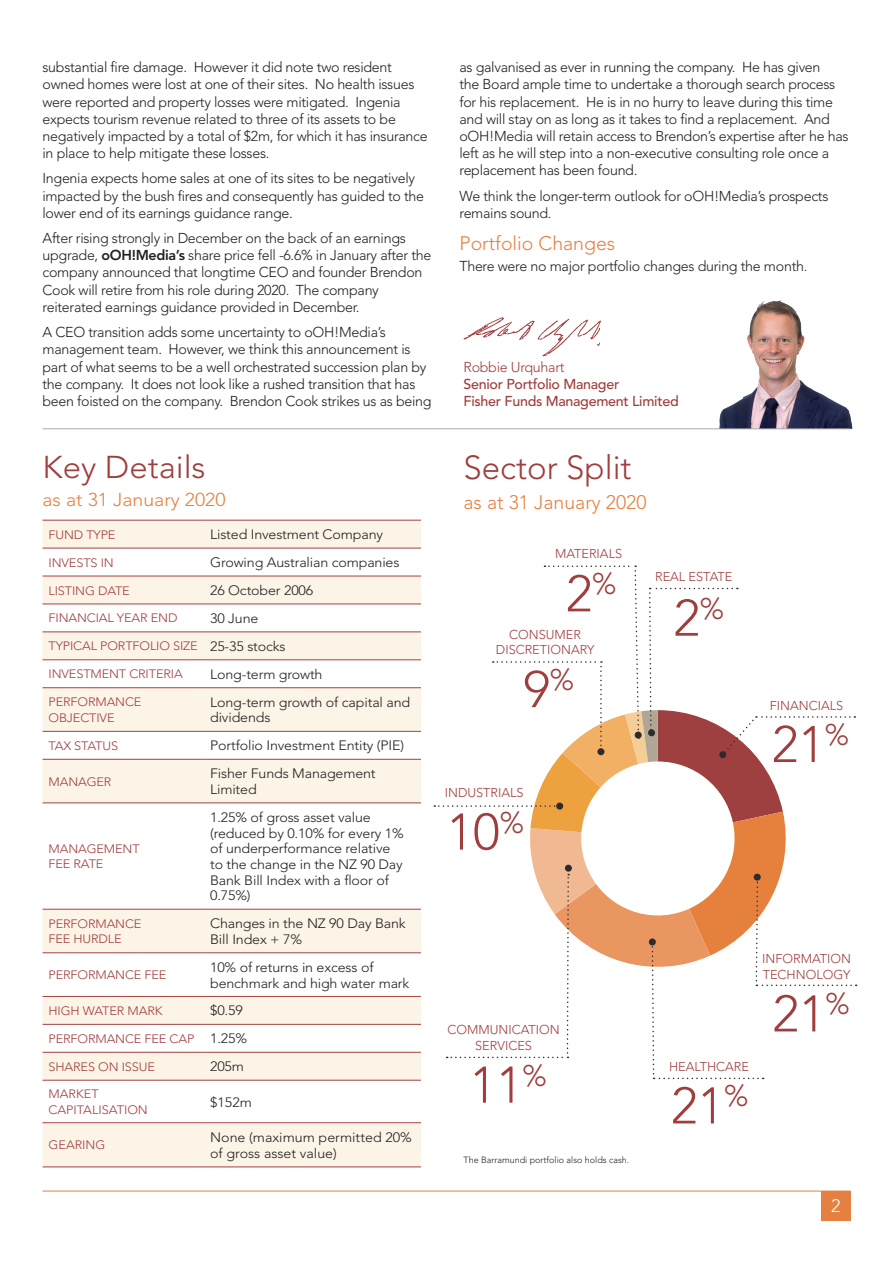
<style>
.page{position:relative;width:893px;height:1263px;background:#fff}
.page>*{position:absolute;margin:0;border:0;box-sizing:border-box;transform-origin:0 0}
.t1{font:300 51px "Avenir";color:#9f3e3d}
.t2{font:300 33px "Avenir";color:#9f3e3d}
.t3{font:300 31.35px "Avenir";color:#9f3e3d;scale:1.05 1}
.t4{font:300 29.7px "Avenir";color:#9f3e3d}
.t5{font:300 19.5px "Avenir";color:#e68041}
.t6{font:300 18.6px "Avenir";color:#e68041;scale:1.05 1}
.t7{font:300 18px "Avenir";color:#fff}
.t8{font:300 14.25px/17.1px "Avenir";letter-spacing:-.02em;color:#231f20}
.t9{font:500 14.25px/17.1px "Avenir";letter-spacing:-.02em;color:#9f3e3d}
.t10{font:300 14.25px "Avenir";letter-spacing:-.02em;color:#9f3e3d}
.t11{font:300 13.5px/15.8px "Avenir";letter-spacing:-.01em;color:#231f20;scale:1.05 1}
.t12{font:300 12.75px/15.3px "Avenir";color:#9f3e3d;text-align:center}
.t13{font:300 12.15px/15.6px "Avenir";letter-spacing:-.01em;color:#9f3e3d;scale:1.05 1}
.t14{font:300 9px "Avenir";color:#231f20}
.s1{font-weight:800}
.s2{font-size:13.5px;color:#231f20}
</style>
<div class="page">
<img style="left:719px;top:300px;width:134px;height:128px">
<hr style="left:43px;top:428px;width:807px;height:1px;background:#a8a9ad">
<svg style="left:43px;top:521px;width:378px;height:645px"></svg>
<hr style="left:43px;top:520px;width:161px;height:1px;background:#9f3e3d">
<hr style="left:204px;top:520px;width:217px;height:1px;background:#9f3e3d">
<hr style="left:43px;top:548px;width:161px;height:1px;background:#9f3e3d">
<hr style="left:43px;top:576px;width:161px;height:1px;background:#9f3e3d">
<hr style="left:43px;top:604px;width:161px;height:1px;background:#9f3e3d">
<hr style="left:43px;top:631px;width:161px;height:1px;background:#9f3e3d">
<hr style="left:43px;top:659px;width:161px;height:1px;background:#9f3e3d">
<hr style="left:43px;top:687px;width:161px;height:1px;background:#9f3e3d">
<hr style="left:43px;top:731px;width:161px;height:1px;background:#9f3e3d">
<hr style="left:43px;top:759px;width:161px;height:1px;background:#9f3e3d">
<hr style="left:43px;top:802px;width:161px;height:1px;background:#9f3e3d">
<hr style="left:43px;top:909px;width:161px;height:1px;background:#9f3e3d">
<hr style="left:43px;top:952px;width:161px;height:1px;background:#9f3e3d">
<hr style="left:43px;top:996px;width:161px;height:1px;background:#9f3e3d">
<hr style="left:43px;top:1024px;width:161px;height:1px;background:#9f3e3d">
<hr style="left:43px;top:1052px;width:161px;height:1px;background:#9f3e3d">
<hr style="left:43px;top:1080px;width:161px;height:1px;background:#9f3e3d">
<hr style="left:43px;top:1122px;width:161px;height:1px;background:#9f3e3d">
<hr style="left:43px;top:1166px;width:161px;height:1px;background:#9f3e3d">
<hr style="left:204px;top:548px;width:217px;height:1px;background:#9f3e3d">
<hr style="left:204px;top:576px;width:217px;height:1px;background:#9f3e3d">
<hr style="left:204px;top:604px;width:217px;height:1px;background:#9f3e3d">
<hr style="left:204px;top:631px;width:217px;height:1px;background:#9f3e3d">
<hr style="left:204px;top:659px;width:217px;height:1px;background:#9f3e3d">
<hr style="left:204px;top:687px;width:217px;height:1px;background:#9f3e3d">
<hr style="left:204px;top:731px;width:217px;height:1px;background:#9f3e3d">
<hr style="left:204px;top:759px;width:217px;height:1px;background:#9f3e3d">
<hr style="left:204px;top:802px;width:217px;height:1px;background:#9f3e3d">
<hr style="left:204px;top:909px;width:217px;height:1px;background:#9f3e3d">
<hr style="left:204px;top:952px;width:217px;height:1px;background:#9f3e3d">
<hr style="left:204px;top:996px;width:217px;height:1px;background:#9f3e3d">
<hr style="left:204px;top:1024px;width:217px;height:1px;background:#9f3e3d">
<hr style="left:204px;top:1052px;width:217px;height:1px;background:#9f3e3d">
<hr style="left:204px;top:1080px;width:217px;height:1px;background:#9f3e3d">
<hr style="left:204px;top:1122px;width:217px;height:1px;background:#9f3e3d">
<hr style="left:204px;top:1166px;width:217px;height:1px;background:#9f3e3d">
<svg style="left:463px;top:317px;width:138px;height:39px"></svg>
<svg style="left:434px;top:565px;width:423px;height:514px"></svg>
<div style="left:565px;top:865px;width:7px;height:7px;background:#2e2b2c;border-radius:50%"></div>
<hr style="left:43px;top:1191px;width:807px;height:1px;background:#e68041">
<div style="left:821px;top:1191px;width:29px;height:29px;background:#e68041"></div>
<p class="t8" style="left:43px;top:59px;width:387px">substantial fire damage. However it did note two resident owned homes were lost at one of their sites. No health issues were reported and property losses were mitigated. Ingenia expects tourism revenue related to three of its assets to be negatively impacted by a total of $2m, for which it has insurance in place to help mitigate these losses.</p>
<p class="t8" style="left:43px;top:170px;width:383px">Ingenia expects home sales at one of its sites to be negatively impacted by the bush fires and consequently has guided to the lower end of its earnings guidance range.</p>
<p class="t8" style="left:43px;top:230px;width:390px">After rising strongly in December on the back of an earnings upgrade, <span class="s1">oOH!Media’s</span> share price fell -6.6% in January after the company announced that longtime CEO and founder Brendon Cook will retire from his role during 2020. The company reiterated earnings guidance provided in December.</p>
<p class="t8" style="left:43px;top:324px;width:391px">A CEO transition adds some uncertainty to oOH!Media’s management team. However, we think this announcement is part of what seems to be a well orchestrated succession plan by the company. It does not look like a rushed transition that has been foisted on the company. Brendon Cook strikes us as being</p>
<p class="t8" style="left:459px;top:59px;width:391px">as galvanised as ever in running the company. He has given<br>the Board ample time to undertake a thorough search process for his replacement. He is in no hurry to leave during this time and will stay on as long as it takes to find a replacement. And oOH!Media will retain access to Brendon’s expertise after he has left as he will step into a non-executive consulting role once a replacement has been found.</p>
<p class="t8" style="left:459px;top:187px;width:370px">We think the longer-term outlook for oOH!Media’s prospects remains sound.</p>
<h3 class="t5" style="left:459px;top:231px;width:157px">Portfolio Changes</h3>
<p class="t8" style="left:459px;top:257px;width:349px">There were no major portfolio changes during the month.</p>
<p class="t10" style="left:463px;top:358px;width:103px">Robbie Urquhart</p>
<p class="t9" style="left:463px;top:376px;width:217px">Senior Portfolio Manager<br>Fisher Funds Management Limited</p>
<h3 class="t3" style="left:43px;top:448px;width:157px">Key Details</h3>
<h3 class="t6" style="left:43px;top:489px;width:176px">as at 31 January 2020</h3>
<p class="t13" style="left:49px;top:527px;width:65px">FUND TYPE</p>
<p class="t11" style="left:210px;top:527px;width:166px">Listed Investment Company</p>
<p class="t13" style="left:49px;top:555px;width:64px">INVESTS IN</p>
<p class="t11" style="left:210px;top:555px;width:182px">Growing Australian companies</p>
<p class="t13" style="left:49px;top:583px;width:79px">LISTING DATE</p>
<p class="t11" style="left:210px;top:583px;width:100px">26 October 2006</p>
<p class="t13" style="left:49px;top:610px;width:124px">FINANCIAL YEAR END</p>
<p class="t11" style="left:210px;top:610px;width:48px">30 June</p>
<p class="t13" style="left:49px;top:638px;width:227px">TYPICAL PORTFOLIO SIZE <span class="s2">25-35 stocks</span></p>
<p class="t13" style="left:49px;top:666px;width:129px">INVESTMENT CRITERIA</p>
<p class="t11" style="left:210px;top:666px;width:109px">Long-term growth</p>
<p class="t13" style="left:49px;top:694px;width:90px">PERFORMANCE<br>OBJECTIVE</p>
<p class="t11" style="left:210px;top:694px;width:192px">Long-term growth of capital and dividends</p>
<p class="t13" style="left:49px;top:738px;width:68px">TAX STATUS</p>
<p class="t11" style="left:210px;top:738px;width:186px">Portfolio Investment Entity (PIE)</p>
<p class="t13" style="left:49px;top:774px;width:61px">MANAGER</p>
<p class="t11" style="left:210px;top:766px;width:159px">Fisher Funds Management<br>Limited</p>
<p class="t13" style="left:49px;top:841px;width:88px">MANAGEMENT<br>FEE RATE</p>
<p class="t11" style="left:210px;top:809px;width:186px">1.25% of gross asset value (reduced by 0.10% for every 1% of underperformance relative to the change in the NZ 90 Day<br>Bank Bill Index with a floor of<br>0.75%)</p>
<p class="t13" style="left:49px;top:916px;width:90px">PERFORMANCE<br>FEE HURDLE</p>
<p class="t11" style="left:210px;top:916px;width:188px">Changes in the NZ 90 Day Bank<br>Bill Index + 7%</p>
<p class="t13" style="left:49px;top:967px;width:114px">PERFORMANCE FEE</p>
<p class="t11" style="left:210px;top:959px;width:191px">10% of returns in excess of benchmark and high water mark</p>
<p class="t13" style="left:49px;top:1003px;width:110px">HIGH WATER MARK</p>
<p class="t11" style="left:210px;top:1003px;width:33px">$0.59</p>
<p class="t13" style="left:49px;top:1031px;width:191px">PERFORMANCE FEE CAP <span class="s2">1.25%</span></p>
<p class="t13" style="left:49px;top:1059px;width:103px">SHARES ON ISSUE</p>
<p class="t11" style="left:210px;top:1059px;width:34px">205m</p>
<p class="t13" style="left:49px;top:1086px;width:96px">MARKET<br>CAPITALISATION</p>
<p class="t11" style="left:210px;top:1094px;width:41px">$152m</p>
<p class="t13" style="left:49px;top:1137px;width:56px">GEARING</p>
<p class="t11" style="left:210px;top:1129px;width:194px;line-height:16.2px">None (maximum permitted 20% of gross asset value)</p>
<h2 class="t2" style="left:463px;top:448px;width:170px">Sector Split</h2>
<h3 class="t5" style="left:463px;top:491px;width:185px">as at 31 January 2020</h3>
<p class="t12" style="left:555px;top:546px;width:69px">MATERIALS</p>
<h1 class="t1" style="left:566px;top:564px;width:52px">2<sup>%</sup></h1>
<p class="t12" style="left:496px;top:627px;width:100px">CONSUMER<br>DISCRETIONARY</p>
<h3 class="t4" style="left:550px;top:662px;width:26px">%</h3>
<h1 class="t1" style="left:523px;top:659px;width:28px">9</h1>
<p class="t12" style="left:655px;top:568px;width:79px">REAL ESTATE</p>
<h1 class="t1" style="left:673px;top:588px;width:52px">2<sup>%</sup></h1>
<p class="t12" style="left:445px;top:785px;width:80px">INDUSTRIALS</p>
<h1 class="t1" style="left:447px;top:802px;width:79px">10<sup>%</sup></h1>
<p class="t12" style="left:770px;top:697px;width:75px">FINANCIALS</p>
<h1 class="t1" style="left:772px;top:714px;width:79px">21<sup>%</sup></h1>
<p class="t12" style="left:447px;top:1022px;width:114px">COMMUNICATION<br>SERVICES</p>
<h1 class="t1" style="left:470px;top:1055px;width:79px">11<sup>%</sup></h1>
<p class="t14" style="left:463px;top:1154px;width:167px">The Barramundi portfolio also holds cash.</p>
<p class="t12" style="left:669px;top:1059px;width:82px">HEALTHCARE</p>
<h1 class="t1" style="left:671px;top:1076px;width:79px">21<sup>%</sup></h1>
<p class="t12" style="left:762px;top:951px;width:90px;text-align:left">INFORMATION<br>TECHNOLOGY</p>
<h1 class="t1" style="left:772px;top:984px;width:79px">21<sup>%</sup></h1>
<p class="t7" style="left:831px;top:1195px;width:11px">2</p>
</div>
